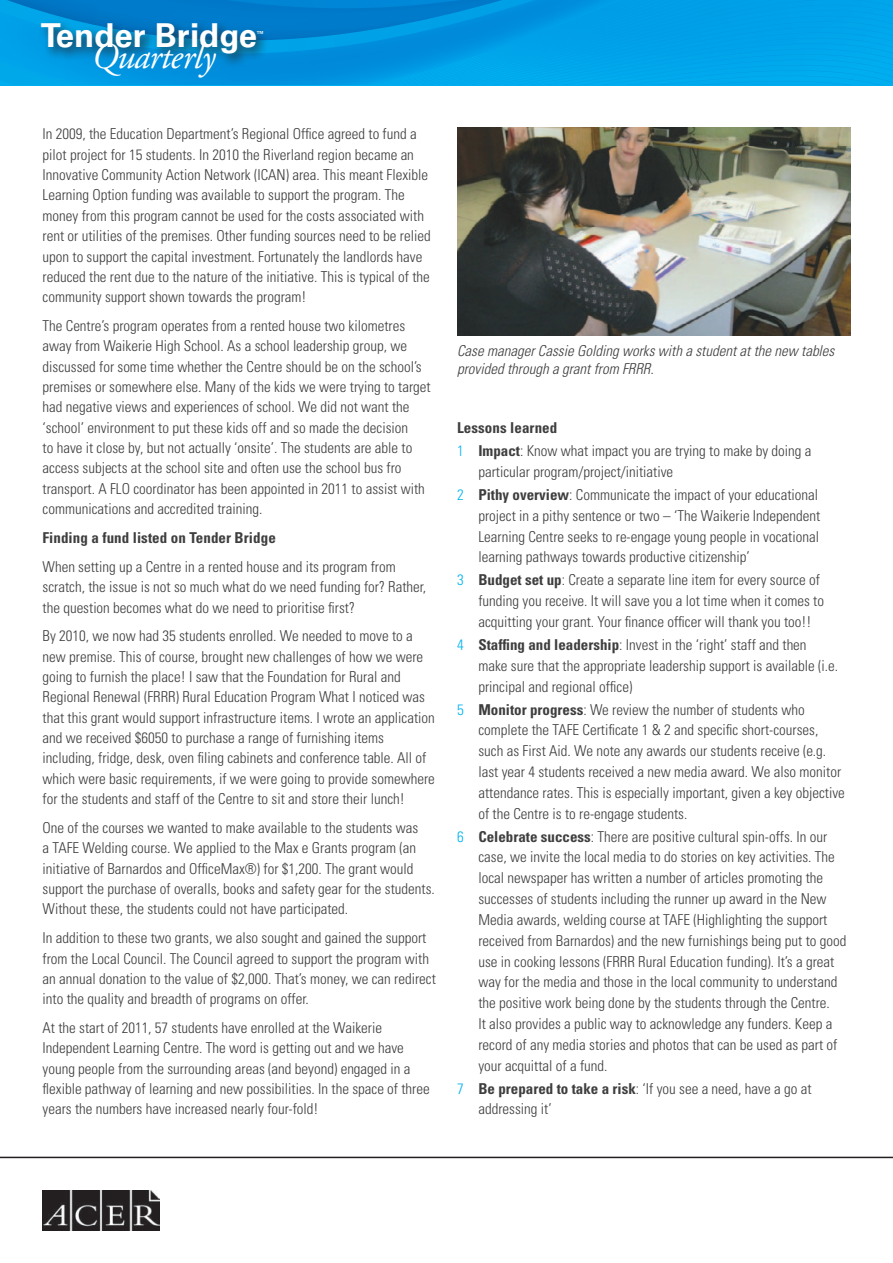
<style>
.page{position:relative;width:893px;height:1263px;background:#fff}
.page>*{position:absolute;margin:0;border:0;box-sizing:border-box;transform-origin:0 0}
.t1{font:italic 36px "Adobe Garamond";letter-spacing:-.025em;color:#fff}
.t2{font:700 32.85px "Univers";color:#fff}
.t3{font:300 condensed 15px/20.4px "Univers";color:#3e3e3f}
.t4{font:italic 300 condensed 15px/18px "Univers";color:#3e3e3f}
.t5{font:700 condensed 15px "Univers";letter-spacing:.005em;color:#3e3e3f}
.t6{font:700 8.25px "Univers";color:#fff}
.s1{font-weight:700}
.s2{color:#00b3ef}
</style>
<div class="page">
<hr style="left:0;top:1157px;width:893px;height:1px;background:#231f20">
<img style="left:43px;top:1191px;width:116px;height:39px">
<svg style="left:0;top:85px;width:597px;height:1px"></svg>
<svg style="left:0;top:0;width:893px;height:85px;background:#0098e1"></svg>
<div style="left:37px;top:19px;width:232px;height:48px;background:#231f20;opacity:.75"></div>
<img style="left:457px;top:128px;width:393px;height:207px">
<h2 class="t2" style="left:41px;top:17px;width:218px">Tender Bridge</h2>
<p class="t6" style="left:256px;top:29px;width:10px">™</p>
<h1 class="t1" style="left:92px;top:37px;width:125px">Quarterly</h1>
<p class="t3" style="left:43px;top:124px;width:390px">In 2009, the Education Department’s Regional Office agreed to fund a pilot project for 15 students. In 2010 the Riverland region became an Innovative Community Action Network (ICAN) area. This meant Flexible Learning Option funding was available to support the program. The money from this program cannot be used for the costs associated with rent or utilities of the premises. Other funding sources need to be relied upon to support the capital investment. Fortunately the landlords have reduced the rent due to the nature of the initiative. This is typical of the community support shown towards the program!</p>
<p class="t3" style="left:43px;top:316px;width:390px">The Centre’s program operates from a rented house two kilometres away from Waikerie High School. As a school leadership group, we discussed for some time whether the Centre should be on the school’s premises or somewhere else. Many of the kids we were trying to target had negative views and experiences of school. We did not want the ‘school’ environment to put these kids off and so made the decision<br>to have it close by, but not actually ‘onsite’. The students are able to access subjects at the school site and often use the school bus fro transport. A FLO coordinator has been appointed in 2011 to assist with communications and accredited training.</p>
<p class="t5" style="left:43px;top:528px;width:235px">Finding a fund listed on Tender Bridge</p>
<p class="t3" style="left:43px;top:556px;width:385px">When setting up a Centre in a rented house and its program from scratch, the issue is not so much what do we need funding for? Rather, the question becomes what do we need to prioritise first?</p>
<p class="t3" style="left:43px;top:626px;width:394px">By 2010, we now had 35 students enrolled. We needed to move to a new premise. This of course, brought new challenges of how we were going to furnish the place! I saw that the Foundation for Rural and Regional Renewal (FRRR) Rural Education Program What I noticed was that this grant would support infrastructure items. I wrote an application and we received $6050 to purchase a range of furnishing items including, fridge, desk, oven filing cabinets and conference table. All of which were basic requirements, if we were going to provide somewhere for the students and staff of the Centre to sit and store their lunch!</p>
<p class="t3" style="left:43px;top:817px;width:394px">One of the courses we wanted to make available to the students was<br>a TAFE Welding course. We applied to the Max e Grants program (an initiative of Barnardos and OfficeMax®) for $1,200. The grant would support the purchase of overalls, books and safety gear for the students.<br>Without these, the students could not have participated.</p>
<p class="t3" style="left:43px;top:928px;width:395px">In addition to these two grants, we also sought and gained the support from the Local Council. The Council agreed to support the program with an annual donation to the value of $2,000. That’s money, we can redirect into the quality and breadth of programs on offer.</p>
<p class="t3" style="left:43px;top:1017px;width:389px">At the start of 2011, 57 students have enrolled at the Waikerie Independent Learning Centre. The word is getting out and we have young people from the surrounding areas (and beyond) engaged in a flexible pathway of learning and new possibilities. In the space of three years the numbers have increased nearly four-fold!</p>
<p class="t4" style="left:457px;top:342px;width:379px">Case manager Cassie Golding works with a student at the new tables provided through a grant from FRRR.</p>
<p class="t3" style="left:457px;top:416px;width:356px;line-height:23px"><span class="s1">Lessons learned<br></span><span class="s2">1</span> <span class="s1">Impact</span>: Know what impact you are trying to make by doing a</p>
<p class="t3" style="left:457px;top:460px;width:363px;line-height:23px;text-indent:21px">particular program/project/initiative<br><span class="s2">2</span> <span class="s1">Pithy overview</span>: Communicate the impact of your educational</p>
<p class="t3" style="left:478px;top:505px;width:344px;line-height:20.9px;text-align:justify">project in a pithy sentence or two – ‘The Waikerie Independent Learning Centre seeks to re-engage young people in vocational learning pathways towards productive citizenship’</p>
<p class="t3" style="left:478px;top:570px;width:347px;line-height:20.9px;text-indent:-21px"><span class="s2">3</span> <span class="s1">Budget set up</span>: Create a separate line item for every source of funding you receive. It will save you a lot time when it comes to acquitting your grant. Your finance officer will thank you too!!</p>
<p class="t3" style="left:478px;top:634px;width:361px;line-height:20.9px;text-indent:-21px"><span class="s2">4</span> <span class="s1">Staffing and leadership</span>: Invest in the ‘right’ staff and then make sure that the appropriate leadership support is available (i.e. principal and regional office)</p>
<p class="t3" style="left:478px;top:699px;width:368px;line-height:20.9px;text-indent:-21px"><span class="s2">5</span> <span class="s1">Monitor progress</span>: We review the number of students who complete the TAFE Certificate 1 &amp; 2 and specific short-courses, such as First Aid. We note any awards our students receive (e.g. last year 4 students received a new media award. We also monitor attendance rates. This is especially important, given a key objective of the Centre is to re-engage students.</p>
<p class="t3" style="left:478px;top:826px;width:370px;line-height:20.9px;text-indent:-21px"><span class="s2">6</span> <span class="s1">Celebrate success</span>: There are positive cultural spin-offs. In our case, we invite the local media to do stories on key activities. The local newspaper has written a number of articles promoting the successes of students including the runner up award in the New Media awards, welding course at TAFE (Highlighting the support received from Barnardos) and the new furnishings being put to good use in cooking lessons (FRRR Rural Education funding). It’s a great way for the media and those in the local community to understand the positive work being done by the students through the Centre.<br>It also provides a public way to acknowledge any funders. Keep a record of any media stories and photos that can be used as part of your acquittal of a fund.</p>
<p class="t3" style="left:478px;top:1078px;width:335px;line-height:20.9px;text-indent:-21px"><span class="s2">7</span> <span class="s1">Be prepared to take a risk</span>: ‘If you see a need, have a go at addressing it’</p>
</div>
